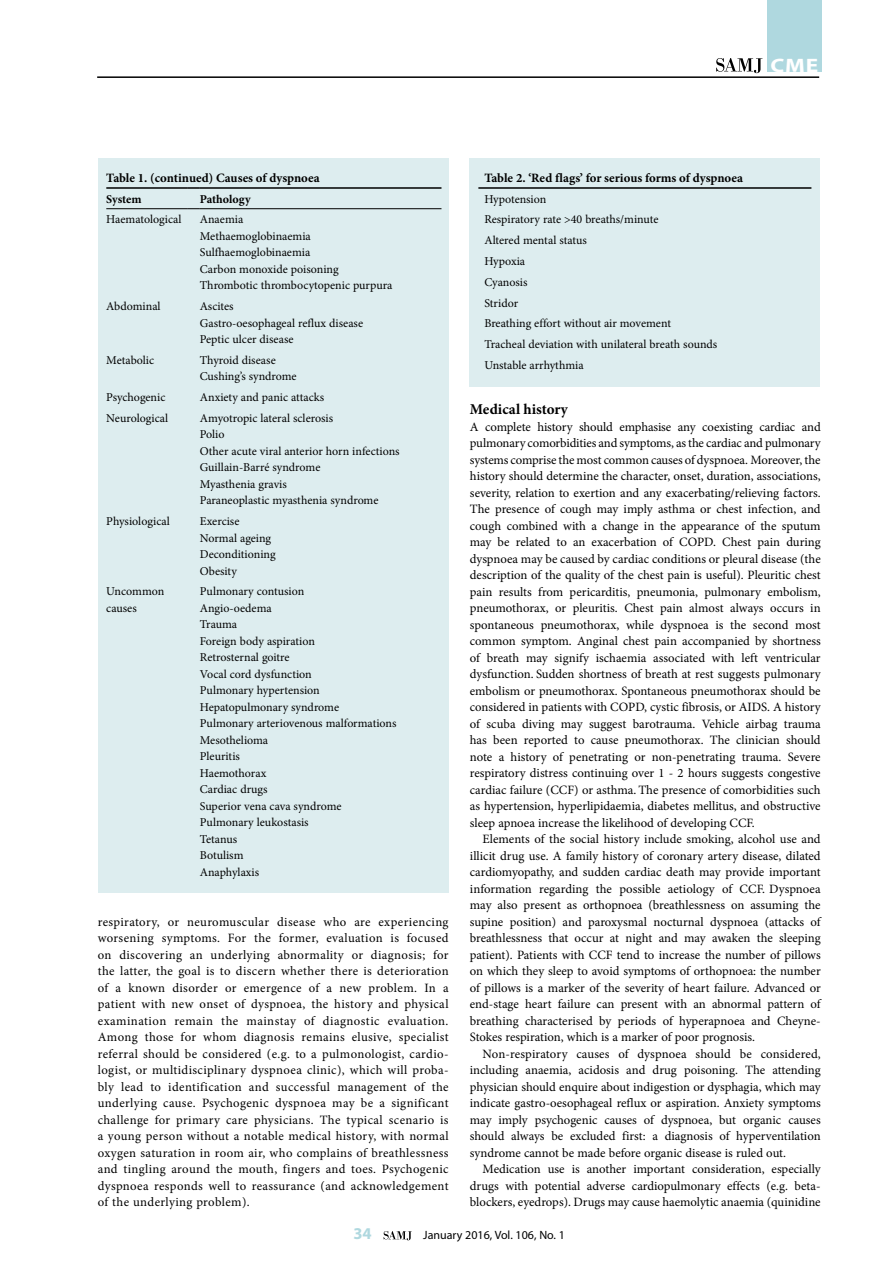
<style>
.page{position:relative;width:893px;height:1263px;background:#fff}
.page>*{position:absolute;margin:0;border:0;box-sizing:border-box;transform-origin:0 0}
.t1{font:700 19.5px "Myriad Pro";color:#fff;scale:1.2 1}
.t2{font:700 16.5px "Myriad Pro";color:#afd8df}
.t3{font:700 15px "Minion Pro";color:#000}
.t4{font:12.75px/16.5px "Minion Pro";color:#000;text-align:justify}
.t5{font:700 12.75px "Minion Pro";color:#000}
.t6{font:12px/16.5px "Minion Pro";color:#000}
.t7{font:12px "Myriad Pro";color:#000}
.t8{font:700 12px "Minion Pro";letter-spacing:-.005em;color:#000}
</style>
<div class="page">
<hr style="left:97px;top:76px;width:722px;height:2px;background:#000">
<svg style="left:716px;top:58px;width:46px;height:15px"></svg>
<div style="left:767px;top:0;width:54px;height:72px;background:#afd8df"></div>
<svg style="left:384px;top:1231px;width:28px;height:9px"></svg>
<div style="left:98px;top:158px;width:351px;height:735px;background:#ddedef"></div>
<hr style="left:106px;top:187px;width:81px;height:2px;background:#000">
<svg style="left:187px;top:187px;width:13px;height:2px"></svg>
<hr style="left:200px;top:187px;width:241px;height:2px;background:#000">
<hr style="left:106px;top:208px;width:81px;height:1px;background:#000">
<svg style="left:187px;top:208px;width:13px;height:1px"></svg>
<hr style="left:200px;top:208px;width:241px;height:1px;background:#000">
<div style="left:470px;top:158px;width:350px;height:229px;background:#ddedef"></div>
<hr style="left:478px;top:187px;width:333px;height:2px;background:#000">
<h1 class="t1" style="left:771px;top:53px;width:41px">CME</h1>
<p class="t5" style="left:106px;top:169px;width:215px">Table 1. (continued) Causes of dyspnoea</p>
<p class="t8" style="left:106px;top:190px;width:37px">System</p>
<p class="t8" style="left:200px;top:190px;width:52px">Pathology</p>
<p class="t6" style="left:106px;top:211px;width:77px">Haematological</p>
<p class="t6" style="left:200px;top:211px;width:194px">Anaemia<br>Methaemoglobinaemia<br>Sulfhaemoglobinaemia<br>Carbon monoxide poisoning<br>Thrombotic thrombocytopenic purpura</p>
<p class="t6" style="left:106px;top:298px;width:56px">Abdominal</p>
<p class="t6" style="left:200px;top:298px;width:165px">Ascites<br>Gastro-oesophageal reflux disease<br>Peptic ulcer disease</p>
<p class="t6" style="left:106px;top:352px;width:49px">Metabolic</p>
<p class="t6" style="left:200px;top:352px;width:98px">Thyroid disease<br>Cushing’s syndrome</p>
<p class="t6" style="left:106px;top:389px;width:61px">Psychogenic</p>
<p class="t6" style="left:200px;top:389px;width:126px">Anxiety and panic attacks</p>
<p class="t6" style="left:106px;top:410px;width:63px">Neurological</p>
<p class="t6" style="left:200px;top:410px;width:201px">Amyotropic lateral sclerosis<br>Polio<br>Other acute viral anterior horn infections<br>Guillain-Barré syndrome<br>Myasthenia gravis<br>Paraneoplastic myasthenia syndrome</p>
<p class="t6" style="left:106px;top:513px;width:65px">Physiological</p>
<p class="t6" style="left:200px;top:513px;width:77px">Exercise<br>Normal ageing<br>Deconditioning<br>Obesity</p>
<p class="t6" style="left:106px;top:583px;width:60px">Uncommon causes</p>
<p class="t6" style="left:200px;top:583px;width:198px">Pulmonary contusion<br>Angio-oedema<br>Trauma<br>Foreign body aspiration<br>Retrosternal goitre<br>Vocal cord dysfunction<br>Pulmonary hypertension<br>Hepatopulmonary syndrome<br>Pulmonary arteriovenous malformations<br>Mesothelioma<br>Pleuritis<br>Haemothorax<br>Cardiac drugs<br>Superior vena cava syndrome<br>Pulmonary leukostasis<br>Tetanus<br>Botulism<br>Anaphylaxis</p>
<p class="t4" style="left:98px;top:913px;width:352px">respiratory, or neuromuscular disease who are experiencing worsening symptoms. For the former, evaluation is focused on discovering an underlying abnormality or diagnosis; for the latter, the goal is to discern whether there is deterioration of a known disorder or emergence of a new problem. In a patient with new onset of dyspnoea, the history and physical examination remain the mainstay of diagnostic evaluation.<br>Among those for whom diagnosis remains elusive, specialist referral should be considered (e.g. to a pulmonologist, cardio&shy;logist, or multidisciplinary dyspnoea clinic), which will proba&shy;bly lead to identification and successful management of the underlying cause. Psychogenic dyspnoea may be a significant challenge for primary care physicians. The typical scenario is a young person without a notable medical history, with normal oxygen saturation in room air, who complains of breathlessness and tingling around the mouth, fingers and toes. Psychogenic dyspnoea responds well to reassurance (and acknowledgement of the underlying problem).</p>
<p class="t5" style="left:484px;top:169px;width:260px">Table 2. ‘Red flags’ for serious forms of dyspnoea</p>
<p class="t6" style="left:484px;top:189px;width:234px;line-height:20.7px">Hypotension<br>Respiratory rate &gt;40 breaths/minute<br>Altered mental status<br>Hypoxia<br>Cyanosis<br>Stridor<br>Breathing effort without air movement<br>Tracheal deviation with unilateral breath sounds<br>Unstable arrhythmia</p>
<p class="t3" style="left:470px;top:399px;width:100px">Medical history</p>
<p class="t4" style="left:470px;top:418px;width:352px">A complete history should emphasise any coexisting cardiac and pulmonary comorbidities and symptoms, as the cardiac and pulmonary systems comprise the most common causes of dyspnoea. Moreover, the history should determine the character, onset, duration, associations, severity, relation to exertion and any exacerbating/relieving factors.<br>The presence of cough may imply asthma or chest infection, and cough combined with a change in the appearance of the sputum may be related to an exacerbation of COPD. Chest pain during dyspnoea may be caused by cardiac conditions or pleural disease (the description of the quality of the chest pain is useful). Pleuritic chest pain results from pericarditis, pneumonia, pulmonary embolism, pneumothorax, or pleuritis. Chest pain almost always occurs in spontaneous pneumothorax, while dyspnoea is the second most common symptom. Anginal chest pain accompanied by shortness of breath may signify ischaemia associated with left ventricular dysfunction. Sudden shortness of breath at rest suggests pulmonary embolism or pneumothorax. Spontaneous pneumothorax should be considered in patients with COPD, cystic fibrosis, or AIDS. A history of scuba diving may suggest barotrauma. Vehicle airbag trauma has been reported to cause pneumothorax. The clinician should note a history of penetrating or non-penetrating trauma. Severe respiratory distress continuing over 1 - 2 hours suggests congestive cardiac failure (CCF) or asthma. The presence of comorbidities such as hypertension, hyperlipidaemia, diabetes mellitus, and obstructive sleep apnoea increase the likelihood of developing CCF.</p>
<p class="t4" style="left:470px;top:831px;width:352px;text-indent:13px">Elements of the social history include smoking, alcohol use and illicit drug use. A family history of coronary artery disease, dilated cardiomyopathy, and sudden cardiac death may provide important information regarding the possible aetiology of CCF. Dyspnoea may also present as orthopnoea (breathlessness on assuming the supine position) and paroxysmal nocturnal dyspnoea (attacks of breathlessness that occur at night and may awaken the sleeping patient). Patients with CCF tend to increase the number of pillows on which they sleep to avoid symptoms of orthopnoea: the number of pillows is a marker of the severity of heart failure. Advanced or end-stage heart failure can present with an abnormal pattern of breathing characterised by periods of hyperapnoea and Cheyne-Stokes respiration, which is a marker of poor prognosis.</p>
<p class="t4" style="left:470px;top:1045px;width:352px;text-indent:13px">Non-respiratory causes of dyspnoea should be considered, including anaemia, acidosis and drug poisoning. The attending physician should enquire about indigestion or dysphagia, which may indicate gastro-oesophageal reflux or aspiration. Anxiety symptoms may imply psychogenic causes of dyspnoea, but organic causes should always be excluded first: a diagnosis of hyperventilation syndrome cannot be made before organic disease is ruled out.</p>
<p class="t4" style="left:470px;top:1161px;width:352px;text-indent:13px">Medication use is another important consideration, especially drugs with potential adverse cardiopulmonary effects (e.g. beta&shy;blockers, eyedrops). Drugs may cause haemolytic anaemia (quinidine</p>
<p class="t2" style="left:353px;top:1223px;width:20px">34</p>
<p class="t7" style="left:423px;top:1228px;width:143px">January 2016, Vol. 106, No. 1</p>
</div>
